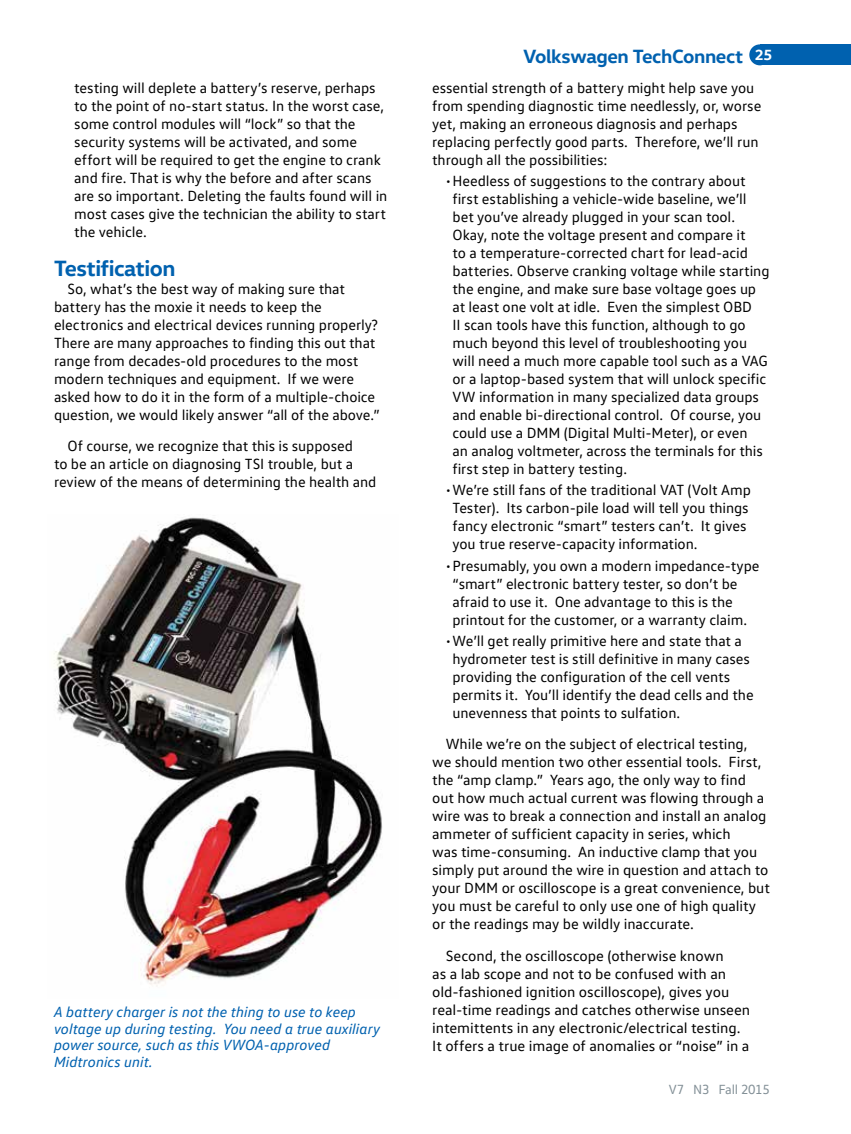
<style>
.page{position:relative;width:851px;height:1134px;background:#fff}
.page>*{position:absolute;margin:0;border:0;box-sizing:border-box;transform-origin:0 0}
.t1{font:700 22.5px "VW Head";letter-spacing:-.025em;color:#0061af}
.t2{font:700 19.5px "VW Head";letter-spacing:-.02em;color:#0061af}
.t3{font:15px/18px "VW Text";letter-spacing:-.005em;color:#000}
.t4{font:italic 15px/16.5px "VW Text";letter-spacing:-.005em;color:#0061af}
.t5{font:13.5px "VW Text";letter-spacing:-.015em;color:#839097}
.s1{font-size:15px;color:#fff}
</style>
<div class="page">
<div style="left:759px;top:44px;width:91px;height:21px;background:#0061af"></div>
<div style="left:749px;top:44px;width:21px;height:21px;background:#0061af;border-radius:50%"></div>
<img style="left:54px;top:517px;width:329px;height:469px">
<p class="t3" style="left:74px;top:78px;width:314px">testing will deplete a battery’s reserve, perhaps to the point of no-start status. In the worst case, some control modules will “lock” so that the security systems will be activated, and some effort will be required to get the engine to crank and fire. That is why the before and after scans are so important. Deleting the faults found will in most cases give the technician the ability to start the vehicle.</p>
<h1 class="t1" style="left:54px;top:253px;width:123px">Testification</h1>
<p class="t3" style="left:54px;top:279px;width:327px;text-indent:14px">So, what’s the best way of making sure that battery has the moxie it needs to keep the electronics and electrical devices running properly?<br>There are many approaches to finding this out that range from decades-old procedures to the most modern techniques and equipment. If we were asked how to do it in the form of a multiple-choice question, we would likely answer “all of the above.”</p>
<p class="t3" style="left:54px;top:437px;width:324px;text-indent:14px">Of course, we recognize that this is supposed<br>to be an article on diagnosing TSI trouble, but a review of the means of determining the health and</p>
<p class="t4" style="left:54px;top:1003px;width:327px">A battery charger is not the thing to use to keep voltage up during testing. You need a true auxiliary power source, such as this VWOA-approved Midtronics unit.</p>
<h2 class="t2" style="left:523px;top:43px;width:250px">Volkswagen TechConnect <span class="s1">25</span></h2>
<p class="t3" style="left:432px;top:78px;width:330px">essential strength of a battery might help save you from spending diagnostic time needlessly, or, worse yet, making an erroneous diagnosis and perhaps replacing perfectly good parts. Therefore, we’ll run through all the possibilities:</p>
<p class="t3" style="left:452px;top:171px;width:318px;text-indent:-7px">•Heedless of suggestions to the contrary about first establishing a vehicle-wide baseline, we’ll bet you’ve already plugged in your scan tool.<br>Okay, note the voltage present and compare it<br>to a temperature-corrected chart for lead-acid batteries. Observe cranking voltage while starting the engine, and make sure base voltage goes up at least one volt at idle. Even the simplest OBD<br>II scan tools have this function, although to go much beyond this level of troubleshooting you will need a much more capable tool such as a VAG or a laptop-based system that will unlock specific VW information in many specialized data groups and enable bi-directional control. Of course, you could use a DMM (Digital Multi-Meter), or even<br>an analog voltmeter, across the terminals for this first step in battery testing.</p>
<p class="t3" style="left:452px;top:481px;width:300px;text-indent:-7px">•We’re still fans of the traditional VAT (Volt Amp Tester). Its carbon-pile load will tell you things fancy electronic “smart” testers can’t. It gives you true reserve-capacity information.</p>
<p class="t3" style="left:452px;top:556px;width:308px;text-indent:-7px">•Presumably, you own a modern impedance-type “smart” electronic battery tester, so don’t be afraid to use it. One advantage to this is the printout for the customer, or a warranty claim.</p>
<p class="t3" style="left:452px;top:631px;width:303px;text-indent:-7px">•We’ll get really primitive here and state that a hydrometer test is still definitive in many cases providing the configuration of the cell vents permits it. You’ll identify the dead cells and the unevenness that points to sulfation.</p>
<p class="t3" style="left:432px;top:735px;width:339px;text-indent:13px">While we’re on the subject of electrical testing, we should mention two other essential tools. First, the “amp clamp.” Years ago, the only way to find out how much actual current was flowing through a wire was to break a connection and install an analog ammeter of sufficient capacity in series, which<br>was time-consuming. An inductive clamp that you simply put around the wire in question and attach to your DMM or oscilloscope is a great convenience, but you must be careful to only use one of high quality or the readings may be wildly inaccurate.</p>
<p class="t3" style="left:432px;top:946px;width:319px;text-indent:13px">Second, the oscilloscope (otherwise known<br>as a lab scope and not to be confused with an old-fashioned ignition oscilloscope), gives you real-time readings and catches otherwise unseen intemittents in any electronic/electrical testing.<br>It offers a true image of anomalies or “noise” in a</p>
<p class="t5" style="left:668px;top:1081px;width:103px">V7 N3 Fall 2015</p>
</div>
